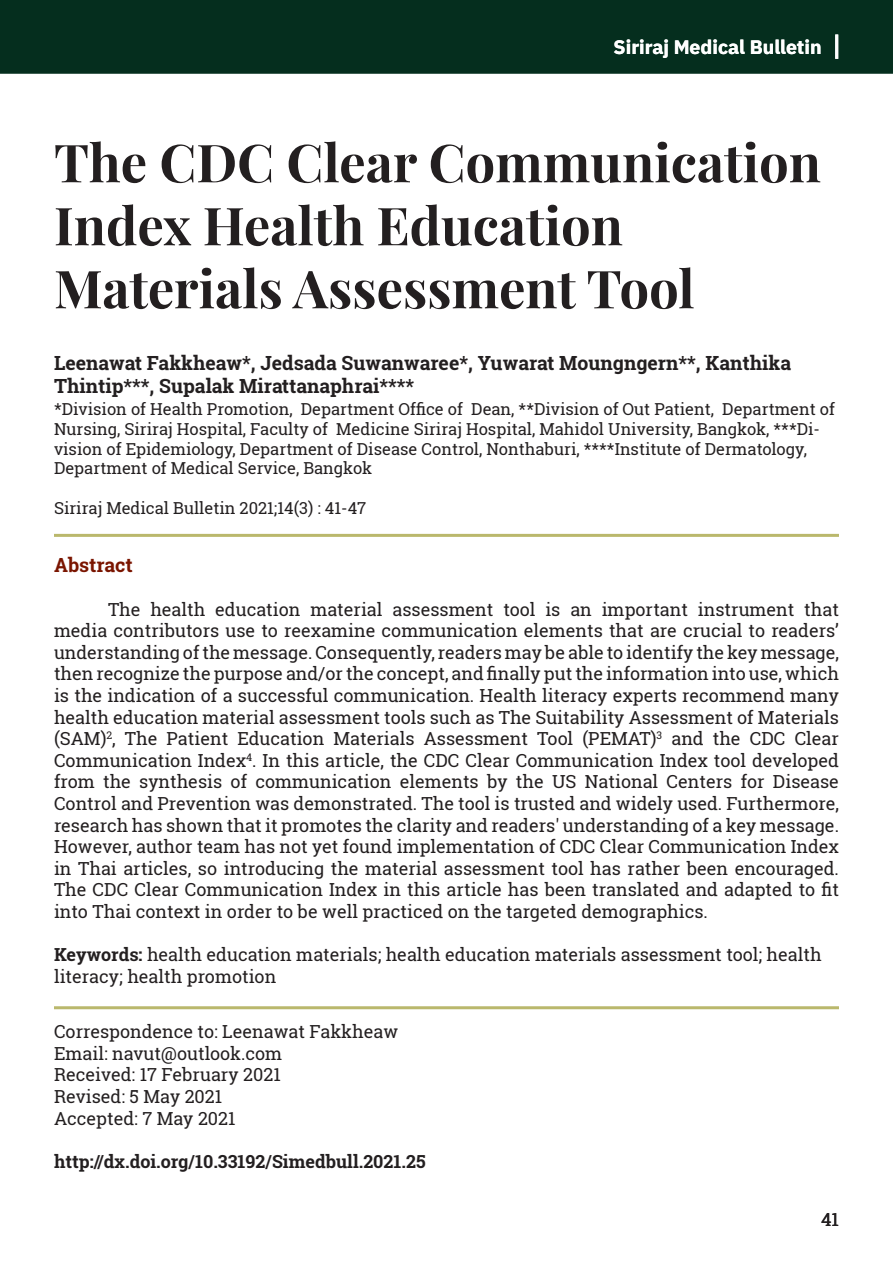
<style>
.page{position:relative;width:893px;height:1263px;background:#fff}
.page>*{position:absolute;margin:0;border:0;box-sizing:border-box;transform-origin:0 0}
.t1{font:700 52.5px/63px "Playfair Display";color:#231f20}
.t2{font:700 19.5px/23.4px "Roboto Slab";color:#231f20}
.t3{font:700 19.5px "IBM Plex Thai";color:#fff}
.t4{font:700 19.5px "Roboto Slab";color:#7a1500}
.Abstract_Eng{font:18px/21.6px "Roboto Slab";color:#231f20;text-align:justify}
.t5{font:700 18px "Roboto Slab";color:#231f20}
.t6{font:16.5px/19.8px "Roboto Slab";color:#231f20}
.s1{font-weight:700}
</style>
<div class="page">
<hr style="left:54px;top:534px;width:785px;height:3px;background:#bab86c">
<hr style="left:54px;top:1006px;width:785px;height:3px;background:#bab86c">
<div style="left:0;top:0;width:893px;height:74px;background:#052e1e"></div>
<hr style="left:835px;top:35px;width:3px;height:24px;background:#fff">
<p class="t3" style="left:614px;top:36px;width:210px">Siriraj Medical Bulletin</p>
<p class="t1" style="left:54px;top:127px;width:768px">The CDC Clear Communication<br>Index Health Education</p>
<p class="t1" style="left:54px;top:253px;width:642px">Materials Assessment Tool</p>
<p class="t2" style="left:54px;top:351px;width:738px">Leenawat Fakkheaw*, Jedsada Suwanwaree*, Yuwarat Moungngern**, Kanthika<br>Thintip***, Supalak Mirattanaphrai****</p>
<p class="t6" style="left:54px;top:399px;width:782px">*Division of Health Promotion, Department Office of Dean, **Division of Out Patient, Department of Nursing, Siriraj Hospital, Faculty of Medicine Siriraj Hospital, Mahidol University, Bangkok, ***Di&shy;vision of Epidemiology, Department of Disease Control, Nonthaburi, ****Institute of Dermatology, Department of Medical Service, Bangkok</p>
<p class="t6" style="left:54px;top:498px;width:314px">Siriraj Medical Bulletin 2021;14(3) : 41-47</p>
<p class="t4" style="left:54px;top:552px;width:80px">Abstract</p>
<p class="Abstract_Eng" style="left:54px;top:598px;width:786px;text-indent:54px">The health education material assessment tool is an important instrument that media contributors use to reexamine communication elements that are crucial to readers’ understanding of the message. Consequently, readers may be able to identify the key message, then recognize the purpose and/or the concept, and finally put the information into use, which is the indication of a successful communication. Health literacy experts recommend many health education material assessment tools such as The Suitability Assessment of Materials (SAM)<sup>2</sup>, The Patient Education Materials Assessment Tool (PEMAT)<sup>3</sup> and the CDC Clear Communication Index<sup>4</sup>. In this article, the CDC Clear Communication Index tool developed from the synthesis of communication elements by the US National Centers for Disease Control and Prevention was demonstrated. The tool is trusted and widely used. Furthermore, research has shown that it promotes the clarity and readers' understanding of a key message.<br>However, author team has not yet found implementation of CDC Clear Communication Index in Thai articles, so introducing the material assessment tool has rather been encouraged.<br>The CDC Clear Communication Index in this article has been translated and adapted to fit into Thai context in order to be well practiced on the targeted demographics.</p>
<p class="Abstract_Eng" style="left:54px;top:944px;width:769px"><span class="s1">Keywords:</span> health education materials; health education materials assessment tool; health literacy; health promotion</p>
<p class="Abstract_Eng" style="left:54px;top:1021px;width:346px">Correspondence to: Leenawat Fakkheaw</p>
<p class="Abstract_Eng" style="left:54px;top:1042px;width:230px">Email: navut@outlook.com</p>
<p class="Abstract_Eng" style="left:54px;top:1064px;width:228px">Received: 17 February 2021</p>
<p class="Abstract_Eng" style="left:54px;top:1085px;width:170px">Revised: 5 May 2021</p>
<p class="Abstract_Eng" style="left:54px;top:1107px;width:183px">Accepted: 7 May 2021</p>
<p class="t5" style="left:54px;top:1149px;width:373px">http://dx.doi.org/10.33192/Simedbull.2021.25</p>
<p class="Abstract_Eng" style="left:821px;top:1208px;width:19px">41</p>
</div>
